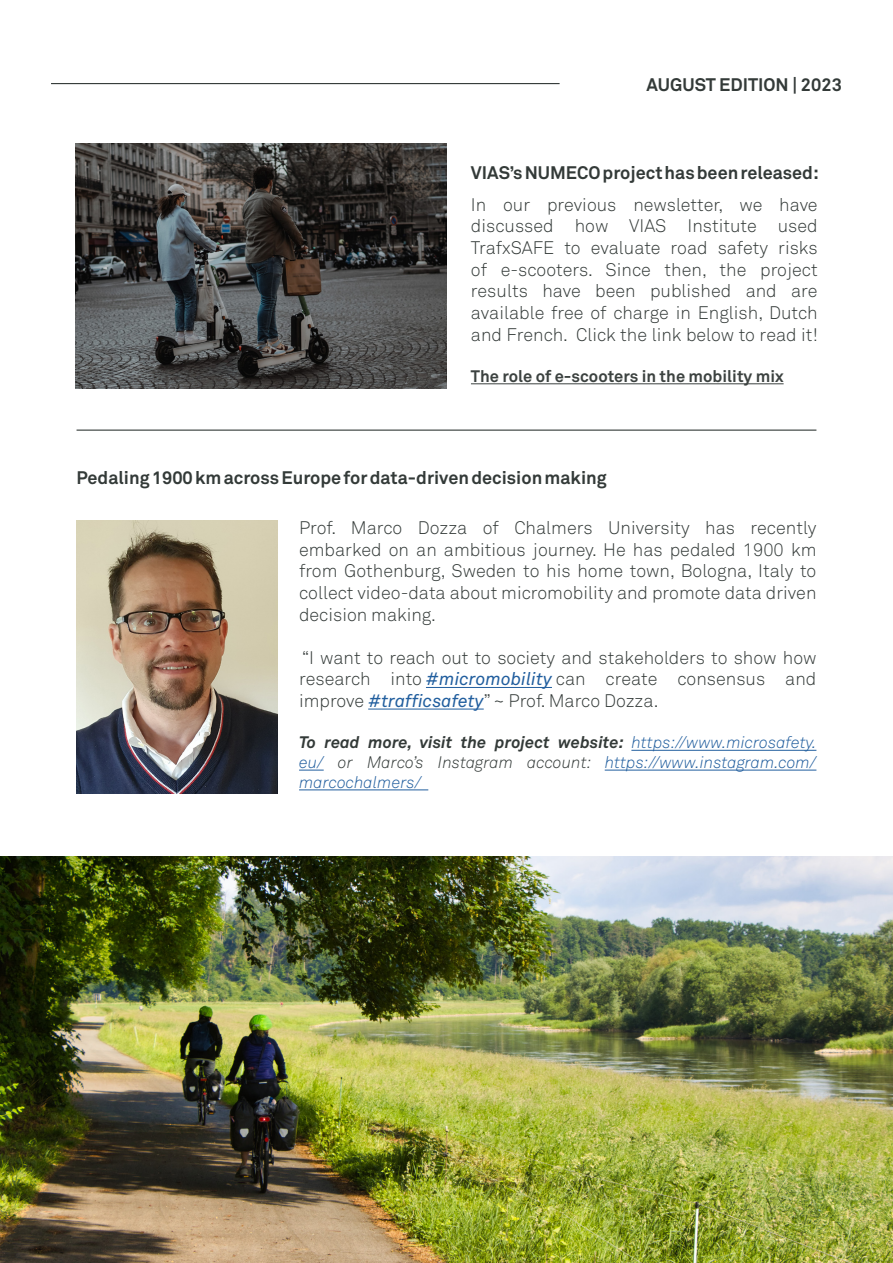
<style>
.page{position:relative;width:893px;height:1263px;background:#fff}
.page>*{position:absolute;margin:0;border:0;box-sizing:border-box;transform-origin:0 0}
.t1{font:300 18px/21.6px "Akkurat Pro";color:#333a38;text-align:justify}
.t2{font:700 18px "Akkurat Pro";color:#333a38}
.t3{font:italic 300 16.5px/19.8px "Akkurat Pro";color:#215e9e;text-align:justify}
.t4{font:700 16.5px "Akkurat Pro";color:#3c4240}
.s1{font-weight:400;font-style:italic;color:#215e9e}
.s2{font-weight:700;color:#333a38}
.s3{color:#333a38}
</style>
<div class="page">
<img style="left:77px;top:521px;width:201px;height:272px">
<img style="left:75px;top:143px;width:371px;height:246px">
<hr style="left:426px;top:687px;width:126px;height:1px;background:#215e9e">
<hr style="left:368px;top:709px;width:116px;height:1px;background:#215e9e">
<hr style="left:631px;top:750px;width:185px;height:1px;background:#215e9e">
<svg style="left:299px;top:770px;width:25px;height:1px"></svg>
<hr style="left:605px;top:770px;width:211px;height:1px;background:#215e9e">
<hr style="left:299px;top:789px;width:129px;height:1px;background:#215e9e">
<hr style="left:471px;top:383px;width:313px;height:1px;background:#3c4240">
<hr style="left:77px;top:430px;width:739px;height:1px;background:#333a38">
<hr style="left:51px;top:83px;width:509px;height:1px;background:#333a38">
<img style="left:0;top:857px;width:893px;height:406px">
<p class="t2" style="left:647px;top:73px;width:197px">AUGUST EDITION | 2023</p>
<p class="t2" style="left:471px;top:162px;width:349px">VIAS’s NUMECO project has been released:</p>
<p class="t1" style="left:471px;top:194px;width:349px">In our previous newsletter, we have discussed how VIAS Institute used TrafxSAFE to evaluate road safety risks of e-scooters. Since then, the project results have been published and are available free of charge in English, Dutch and French. Click the link below to read it!</p>
<p class="t4" style="left:471px;top:366px;width:314px">The role of e-scooters in the mobility mix</p>
<p class="t2" style="left:77px;top:466px;width:532px">Pedaling 1900 km across Europe for data-driven decision making</p>
<p class="t1" style="left:299px;top:517px;width:519px">Prof. Marco Dozza of Chalmers University has recently embarked on an ambitious journey. He has pedaled 1900 km from Gothenburg, Sweden to his home town, Bologna, Italy to collect video-data about micromobility and promote data driven decision making.</p>
<p class="t1" style="left:299px;top:647px;width:519px">“I want to reach out to society and stakeholders to show how research into <span class="s1">#micromobility</span> can create consensus and improve <span class="s1">#trafficsafety</span>” ~ Prof. Marco Dozza.</p>
<p class="t3" style="left:299px;top:733px;width:519px"><span class="s2">To read more, visit the project website:</span> https://www.microsafety. eu/ <span class="s3">or Marco’s Instagram account:</span> https://www.instagram.com/ marcochalmers/</p>
</div>
